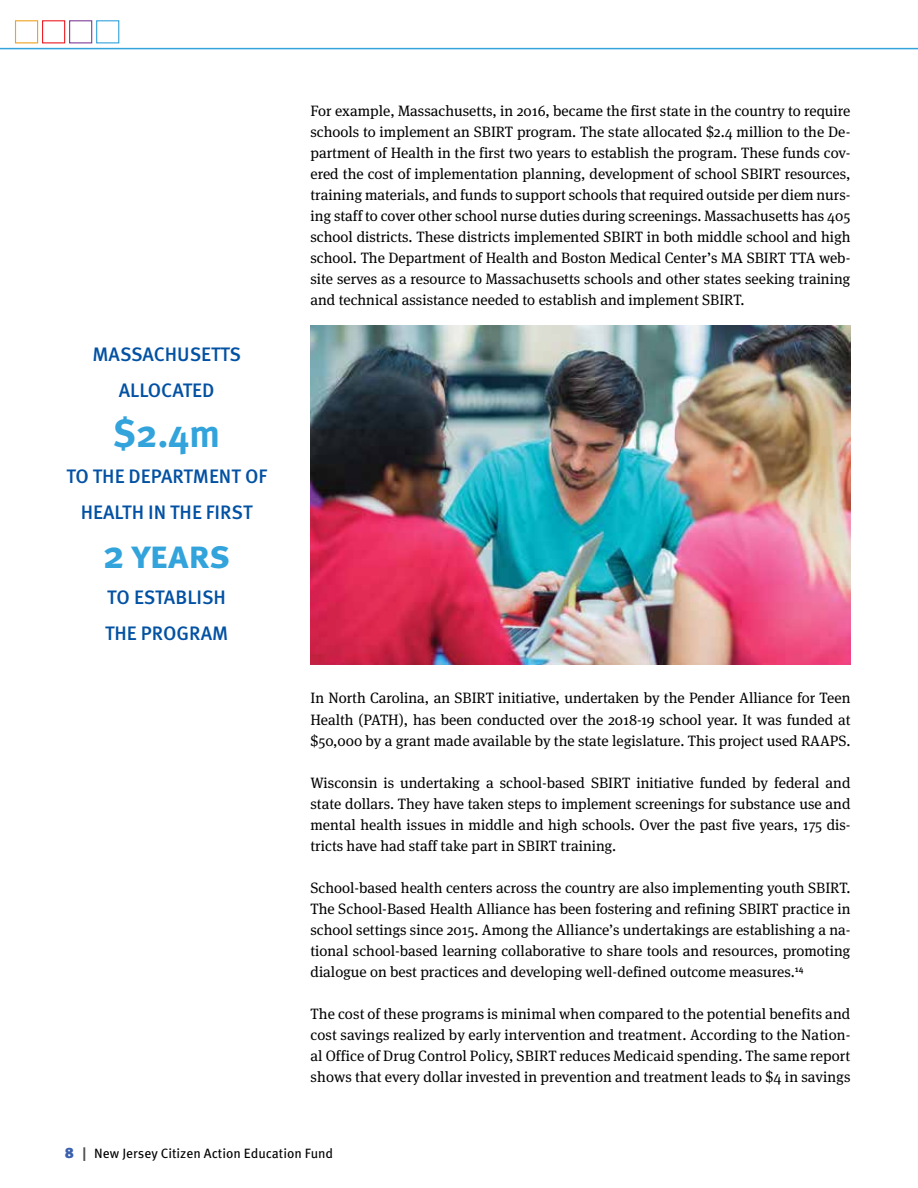
<style>
.page{position:relative;width:918px;height:1188px;background:#fff}
.page>*{position:absolute;margin:0;border:0;box-sizing:border-box;transform-origin:0 0}
.t1{font:700 39px "Meta OT";letter-spacing:-.01em;color:#33a3dc}
.t2{font:500 19.5px/36px "Meta OT";color:#0251a3;text-align:center}
.t3{font:15px/21px "Meta Serif OT";color:#000;text-align:justify}
.t4{font:13.5px "Meta OT";color:#000}
.s1{font-weight:900;font-size:15px;color:#3b61ad}
.s2{font-weight:700;font-size:14.1px;color:#4d4d4f}
</style>
<div class="page">
<hr style="left:0;top:48px;width:918px;height:1px;background:#33a3dc">
<div style="left:15px;top:20px;width:23px;height:23px;border:1px solid #eea320"></div>
<div style="left:42px;top:20px;width:23px;height:23px;border:1px solid #ed1d24"></div>
<div style="left:69px;top:20px;width:23px;height:23px;border:1px solid #7f3f98"></div>
<div style="left:96px;top:20px;width:23px;height:23px;border:1px solid #33a3dc"></div>
<img style="left:310px;top:326px;width:540px;height:338px">
<h2 class="t2" style="left:92px;top:337px;width:150px">MASSACHUSETTS<br>ALLOCATED</h2>
<h1 class="t1" style="left:113px;top:410px;width:109px">$2.4m</h1>
<h2 class="t2" style="left:66px;top:459px;width:202px">TO THE DEPARTMENT OF<br>HEALTH IN THE FIRST</h2>
<h1 class="t1" style="left:103px;top:532px;width:129px">2 years</h1>
<h2 class="t2" style="left:105px;top:580px;width:125px;text-align:left">TO ESTABLISH<br>THE PROGRAM</h2>
<p class="t3" style="left:310px;top:100px;width:542px">For example, Massachusetts, in 2016, became the first state in the country to require schools to implement an SBIRT program. The state allocated $2.4 million to the De&shy;partment of Health in the first two years to establish the program. These funds cov&shy;ered the cost of implementation planning, development of school SBIRT resources, training materials, and funds to support schools that required outside per diem nurs&shy;ing staff to cover other school nurse duties during screenings. Massachusetts has 405 school districts. These districts implemented SBIRT in both middle school and high school. The Department of Health and Boston Medical Center’s MA SBIRT TTA web&shy;site serves as a resource to Massachusetts schools and other states seeking training and technical assistance needed to establish and implement SBIRT.</p>
<p class="t3" style="left:310px;top:688px;width:542px">In North Carolina, an SBIRT initiative, undertaken by the Pender Alliance for Teen Health (PATH), has been conducted over the 2018-19 school year. It was funded at $50,000 by a grant made available by the state legislature. This project used RAAPS.</p>
<p class="t3" style="left:310px;top:772px;width:542px">Wisconsin is undertaking a school-based SBIRT initiative funded by federal and state dollars. They have taken steps to implement screenings for substance use and mental health issues in middle and high schools. Over the past five years, 175 dis&shy;tricts have had staff take part in SBIRT training.</p>
<p class="t3" style="left:310px;top:877px;width:542px">School-based health centers across the country are also implementing youth SBIRT.<br>The School-Based Health Alliance has been fostering and refining SBIRT practice in school settings since 2015. Among the Alliance’s undertakings are establishing a na&shy;tional school-based learning collaborative to share tools and resources, promoting dialogue on best practices and developing well-defined outcome measures.<sup>14</sup></p>
<p class="t3" style="left:310px;top:1003px;width:542px">The cost of these programs is minimal when compared to the potential benefits and cost savings realized by early intervention and treatment. According to the Nation&shy;al Office of Drug Control Policy, SBIRT reduces Medicaid spending. The same report shows that every dollar invested in prevention and treatment leads to $4 in savings</p>
<p class="t4" style="left:65px;top:1146px;width:270px"><span class="s1">8</span> <span class="s2">|</span> New Jersey Citizen Action Education Fund</p>
</div>
